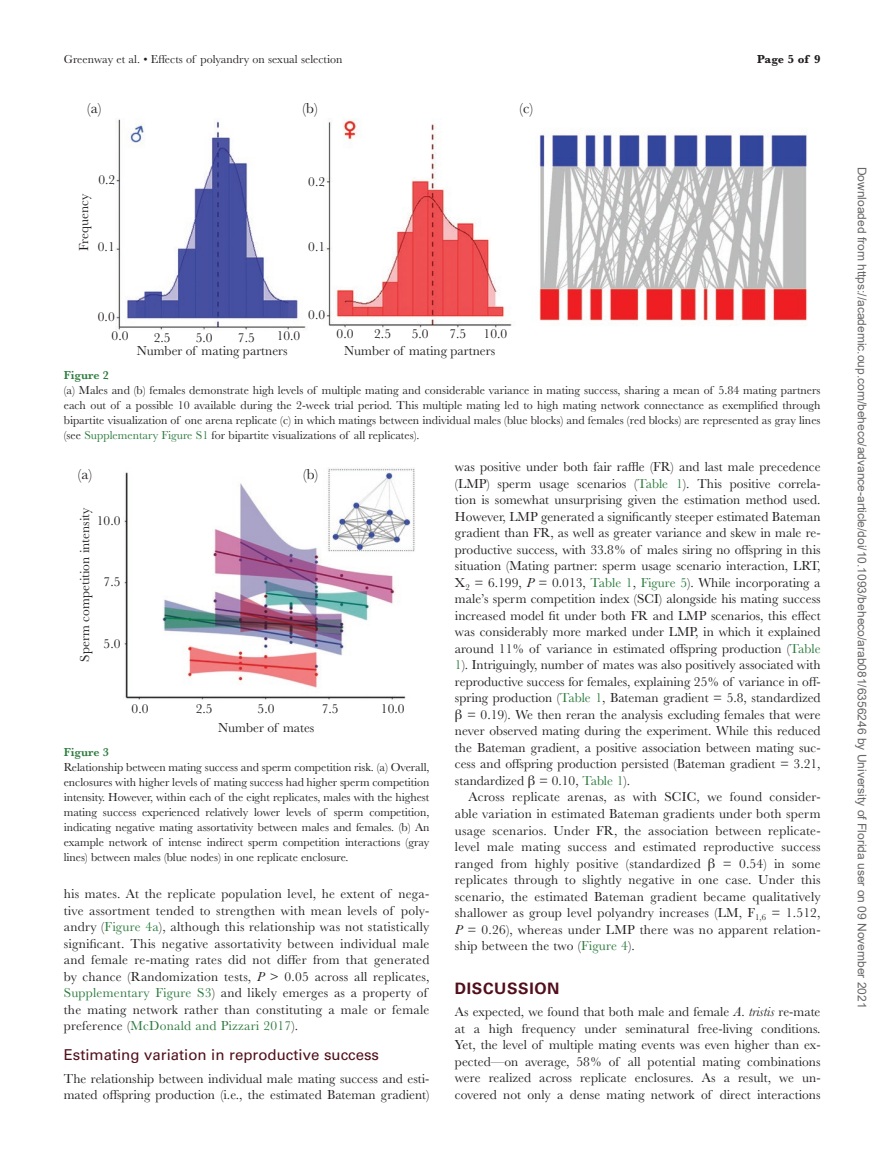
<style>
.page{position:relative;width:891px;height:1175px;background:#fff}
.page>*{position:absolute;margin:0;border:0;box-sizing:border-box;transform-origin:0 0}
.t1{font:700 15.75px "Univers LT Std";letter-spacing:.04em;color:#510f1b}
.t2{font:15px "Univers LT Std";color:#510f1b}
.t3{font:15px "Baskerville MT Std";color:#231f20}
.t4{font:13.5px/16.5px "Baskerville MT Std";letter-spacing:.015em;color:#231f20;text-align:justify}
.t5{font:12px/15px "Baskerville MT Std";color:#231f20;text-align:justify}
.t6{font:12px "Arial";color:#666}
.t7{font:600 12px "Baskerville MT Std";color:#2a7a3b}
.t8{font:700 12px "Baskerville MT Std";letter-spacing:-.005em;color:#231f20}
.s1{color:#2a7a3b}
.s2{font-style:italic}
.s3{font-family:"Gandhari Unicode"}
</style>
<div class="page">
<img style="left:116px;top:118px;width:691px;height:213px">
<img style="left:124px;top:467px;width:291px;height:233px">
<p class="t5" style="left:64px;top:52px;width:280px">Greenway et al. • Effects of polyandry on sexual selection</p>
<p class="t3" style="left:87px;top:99px;width:16px">(a)</p>
<p class="t3" style="left:303px;top:99px;width:17px">(b)</p>
<p class="t3" style="left:520px;top:99px;width:15px">(c)</p>
<p class="t4" style="left:98px;top:172px;width:18px">0.2</p>
<p class="t4" style="left:76px;top:251px;width:58px;rotate:-90deg">Frequency</p>
<p class="t4" style="left:98px;top:239px;width:18px">0.1</p>
<p class="t4" style="left:308px;top:173px;width:18px">0.2</p>
<p class="t4" style="left:308px;top:239px;width:18px">0.1</p>
<p class="t4" style="left:98px;top:308px;width:18px">0.0</p>
<p class="t4" style="left:308px;top:307px;width:18px">0.0</p>
<p class="t4" style="left:112px;top:327px;width:18px">0.0</p>
<p class="t4" style="left:154px;top:329px;width:18px">2.5</p>
<p class="t4" style="left:196px;top:329px;width:18px">5.0</p>
<p class="t4" style="left:238px;top:329px;width:18px">7.5</p>
<p class="t4" style="left:277px;top:327px;width:25px">10.0</p>
<p class="t4" style="left:337px;top:325px;width:18px">0.0</p>
<p class="t4" style="left:374px;top:325px;width:18px">2.5</p>
<p class="t4" style="left:412px;top:325px;width:18px">5.0</p>
<p class="t4" style="left:449px;top:325px;width:18px">7.5</p>
<p class="t4" style="left:484px;top:325px;width:25px">10.0</p>
<p class="t4" style="left:137px;top:342px;width:153px">Number of mating partners</p>
<p class="t4" style="left:344px;top:342px;width:153px">Number of mating partners</p>
<p class="t8" style="left:757px;top:52px;width:65px">Page 5 of 9</p>
<p class="t7" style="left:64px;top:368px;width:47px">Figure 2</p>
<p class="t5" style="left:64px;top:382px;width:758px">(a) Males and (b) females demonstrate high levels of multiple mating and considerable variance in mating success, sharing a mean of 5.84 mating partners each out of a possible 10 available during the 2-week trial period. This multiple mating led to high mating network connectance as exemplified through bipartite visualization of one arena replicate (c) in which matings between individual males (blue blocks) and females (red blocks) are represented as gray lines (see <span class="s1">Supplementary Figure S1</span> for bipartite visualizations of all replicates).</p>
<p class="t3" style="left:78px;top:465px;width:16px">(a)</p>
<p class="t3" style="left:303px;top:465px;width:17px">(b)</p>
<p class="t4" style="left:76px;top:661px;width:155px;rotate:-90deg">Sperm competition intensity</p>
<p class="t4" style="left:97px;top:512px;width:25px">10.0</p>
<p class="t4" style="left:104px;top:574px;width:18px">7.5</p>
<p class="t4" style="left:104px;top:635px;width:18px">5.0</p>
<p class="t4" style="left:132px;top:700px;width:18px">0.0</p>
<p class="t4" style="left:196px;top:700px;width:18px">2.5</p>
<p class="t4" style="left:258px;top:700px;width:18px">5.0</p>
<p class="t4" style="left:322px;top:700px;width:18px">7.5</p>
<p class="t4" style="left:381px;top:700px;width:25px">10.0</p>
<p class="t4" style="left:218px;top:719px;width:98px">Number of mates</p>
<p class="t7" style="left:64px;top:745px;width:47px">Figure 3</p>
<p class="t5" style="left:64px;top:759px;width:367px">Relationship between mating success and sperm competition risk. (a) Overall, enclosures with higher levels of mating success had higher sperm competition intensity. However, within each of the eight replicates, males with the highest mating success experienced relatively lower levels of sperm competition, indicating negative mating assortativity between males and females. (b) An example network of intense indirect sperm competition interactions (gray lines) between males (blue nodes) in one replicate enclosure.</p>
<p class="t4" style="left:64px;top:885px;width:367px;text-align:left">his mates. At the replicate population level, he extent of nega&shy;tive assortment tended to strengthen with mean levels of poly&shy;andry (<span class="s1">Figure 4a</span>), although this relationship was not statistically significant. This negative assortativity between individual male and female re-mating rates did not differ from that generated by chance (Randomization tests, <span class="s2">P</span> &gt; 0.05 across all replicates, <span class="s1">Supplementary Figure S3</span>) and likely emerges as a property of the mating network rather than constituting a male or female preference (<span class="s1">McDonald and Pizzari 2017</span>).</p>
<p class="t2" style="left:64px;top:1046px;width:317px">Estimating variation in reproductive success</p>
<p class="t4" style="left:64px;top:1070px;width:367px">The relationship between individual male mating success and esti&shy;mated offspring production (i.e., the estimated Bateman gradient)</p>
<p class="t4" style="left:455px;top:459px;width:367px">was positive under both fair raffle (FR) and last male precedence (LMP) sperm usage scenarios (<span class="s1">Table 1</span>). This positive correla&shy;tion is somewhat unsurprising given the estimation method used.<br>However, LMP generated a significantly steeper estimated Bateman gradient than FR, as well as greater variance and skew in male re&shy;productive success, with 33.8% of males siring no offspring in this situation (Mating partner: sperm usage scenario interaction, LRT, X<sub>2</sub> = 6.199, <span class="s2">P</span> = 0.013, <span class="s1">Table 1</span>, <span class="s1">Figure 5</span>). While incorporating a male’s sperm competition index (SCI) alongside his mating success increased model fit under both FR and LMP scenarios, this effect was considerably more marked under LMP, in which it explained around 11% of variance in estimated offspring production (<span class="s1">Table 1</span>). Intriguingly, number of mates was also positively associated with reproductive success for females, explaining 25% of variance in off&shy;spring production (<span class="s1">Table 1</span>, Bateman gradient = 5.8, standardized <span class="s3">β</span> = 0.19). We then reran the analysis excluding females that were never observed mating during the experiment. While this reduced the Bateman gradient, a positive association between mating suc&shy;cess and offspring production persisted (Bateman gradient = 3.21, standardized <span class="s3">β</span> = 0.10, <span class="s1">Table 1</span>).</p>
<p class="t4" style="left:455px;top:789px;width:367px;text-indent:14px">Across replicate arenas, as with SCIC, we found consider&shy;able variation in estimated Bateman gradients under both sperm usage scenarios. Under FR, the association between replicate&shy;level male mating success and estimated reproductive success ranged from highly positive (standardized <span class="s3">β</span> = 0.54) in some replicates through to slightly negative in one case. Under this scenario, the estimated Bateman gradient became qualitatively shallower as group level polyandry increases (LM, F<sub>1,6</sub> = 1.512, <span class="s2">P</span> = 0.26), whereas under LMP there was no apparent relation&shy;ship between the two (<span class="s1">Figure 4</span>).</p>
<p class="t1" style="left:455px;top:978px;width:106px">DISCUSSION</p>
<p class="t4" style="left:455px;top:1003px;width:367px">As expected, we found that both male and female <span class="s2">A. tristis</span> re-mate at a high frequency under seminatural free-living conditions.<br>Yet, the level of multiple mating events was even higher than ex&shy;pected—on average, 58% of all potential mating combinations were realized across replicate enclosures. As a result, we un&shy;covered not only a dense mating network of direct interactions</p>
<p class="t6" style="left:866px;top:167px;width:843px;rotate:90deg">Downloaded from https://academic.oup.com/beheco/advance-article/doi/10.1093/beheco/arab081/6356246 by University of Florida user on 09 November 2021</p>
</div>
